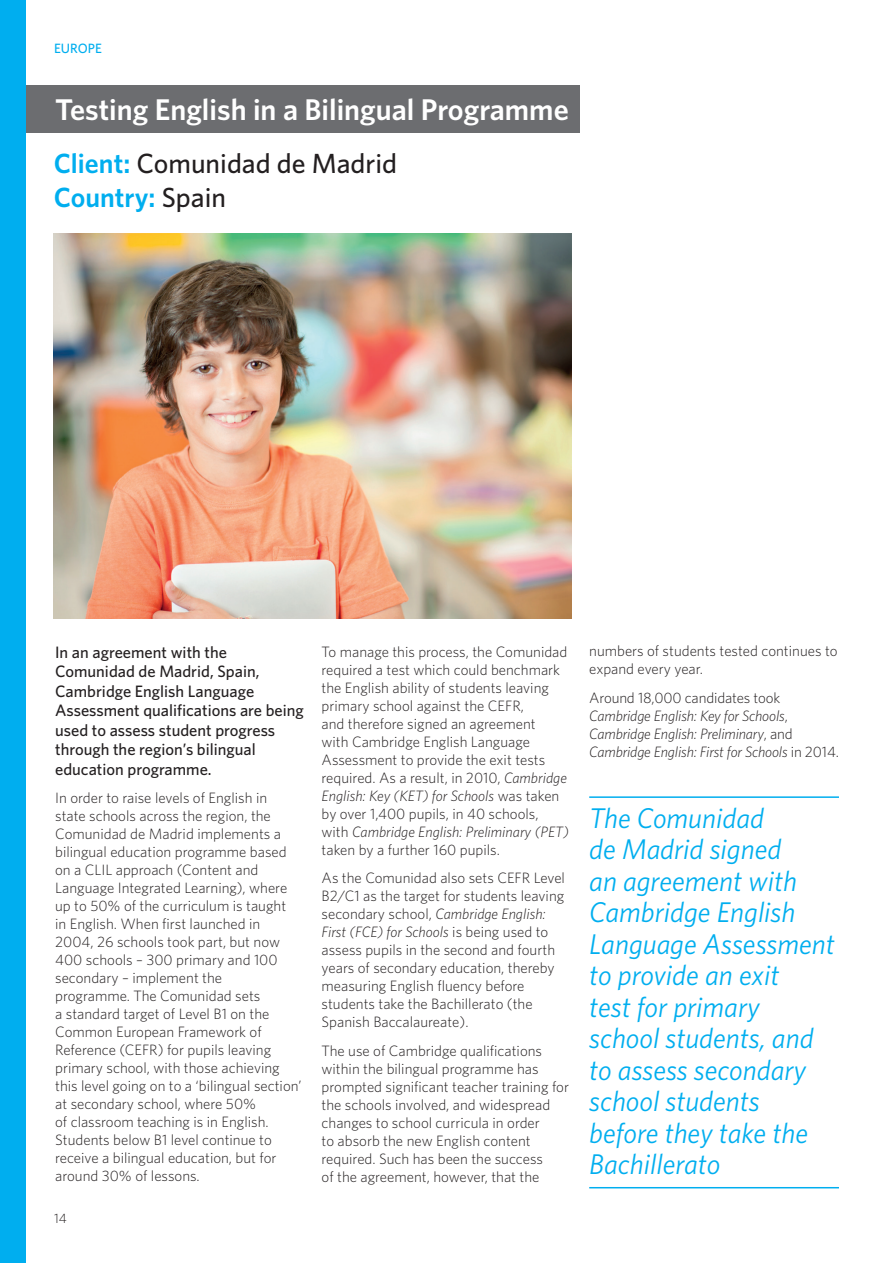
<style>
.page{position:relative;width:893px;height:1263px;background:#fff}
.page>*{position:absolute;margin:0;border:0;box-sizing:border-box;transform-origin:0 0}
.t1{font:600 30px "Whitney";color:#fff}
.t2{font:italic 28.5px/31.5px "Whitney";color:#00aeef}
.t3{font:500 27.75px/33.3px "Whitney";color:#231f20}
.t4{font:500 16.5px/19.5px "Whitney";color:#231f20}
.t5{font:300 15px/18px "Whitney";color:#231f20}
.t6{font:italic 300 15px/18px "Whitney";letter-spacing:-.01em;color:#231f20}
.t7{font:500 13.5px "Whitney";color:#00aeef}
.t8{font:300 13.5px "Whitney";color:#231f20}
.s1{font-weight:600;color:#00aeef}
.s2{font-style:italic}
.s3{font-style:normal}
</style>
<div class="page">
<div style="left:9px;top:85px;width:571px;height:47px;background:#6c6d70"></div>
<img style="left:54px;top:234px;width:517px;height:385px">
<hr style="left:589px;top:796px;width:250px;height:2px;background:#00aeef">
<hr style="left:589px;top:1187px;width:250px;height:1px;background:#00aeef">
<div style="left:0;top:0;width:26px;height:1263px;background:#00aeef"></div>
<p class="t7" style="left:54px;top:40px;width:49px">EUROPE</p>
<h1 class="t1" style="left:55px;top:89px;width:515px">Testing English in a Bilingual Programme</h1>
<h3 class="t3" style="left:54px;top:147px;width:345px"><span class="s1">Client:</span> Comunidad de Madrid<br><span class="s1">Country:</span> Spain</h3>
<p class="t4" style="left:55px;top:642px;width:250px">In an agreement with the<br>Comunidad de Madrid, Spain,<br>Cambridge English Language<br>Assessment qualifications are being used to assess student progress through the region’s bilingual education programme.</p>
<p class="t5" style="left:55px;top:789px;width:248px">In order to raise levels of English in<br>state schools across the region, the Comunidad de Madrid implements a bilingual education programme based on a CLIL approach (Content and Language Integrated Learning), where up to 50% of the curriculum is taught<br>in English. When first launched in 2004, 26 schools took part, but now 400 schools – 300 primary and 100 secondary – implement the<br>programme. The Comunidad sets<br>a standard target of Level B1 on the Common European Framework of Reference (CEFR) for pupils leaving primary school, with those achieving this level going on to a ‘bilingual section’ at secondary school, where 50%<br>of classroom teaching is in English.<br>Students below B1 level continue to receive a bilingual education, but for around 30% of lessons.</p>
<p class="t8" style="left:54px;top:1209px;width:14px">14</p>
<p class="t5" style="left:322px;top:642px;width:249px">To manage this process, the Comunidad required a test which could benchmark the English ability of students leaving primary school against the CEFR,<br>and therefore signed an agreement<br>with Cambridge English Language Assessment to provide the exit tests required. As a result, in 2010, <span class="s2">Cambridge English: Key (KET) for Schools</span> was taken by over 1,400 pupils, in 40 schools, with <span class="s2">Cambridge English: Preliminary (PET) </span>taken by a further 160 pupils.</p>
<p class="t5" style="left:322px;top:868px;width:245px">As the Comunidad also sets CEFR Level B2/C1 as the target for students leaving secondary school, <span class="s2">Cambridge English:<br>First (FCE) for Schools</span> is being used to assess pupils in the second and fourth years of secondary education, thereby measuring English fluency before students take the Bachillerato (the Spanish Baccalaureate).</p>
<p class="t5" style="left:322px;top:1041px;width:249px">The use of Cambridge qualifications within the bilingual programme has prompted significant teacher training for the schools involved, and widespread changes to school curricula in order<br>to absorb the new English content required. Such has been the success<br>of the agreement, however, that the</p>
<p class="t5" style="left:589px;top:641px;width:250px">numbers of students tested continues to expand every year.</p>
<p class="t6" style="left:589px;top:688px;width:251px"><span class="s3">Around 18,000 candidates took </span>Cambridge English: Key for Schools<span class="s3">, </span>Cambridge English: Preliminary<span class="s3">, and </span>Cambridge English: First for Schools <span class="s3">in 2014.</span></p>
<h2 class="t2" style="left:589px;top:801px;width:247px">The Comunidad<br>de Madrid signed<br>an agreement with<br>Cambridge English<br>Language Assessment to provide an exit<br>test for primary school students, and to assess secondary school students before they take the<br>Bachillerato</h2>
</div>
